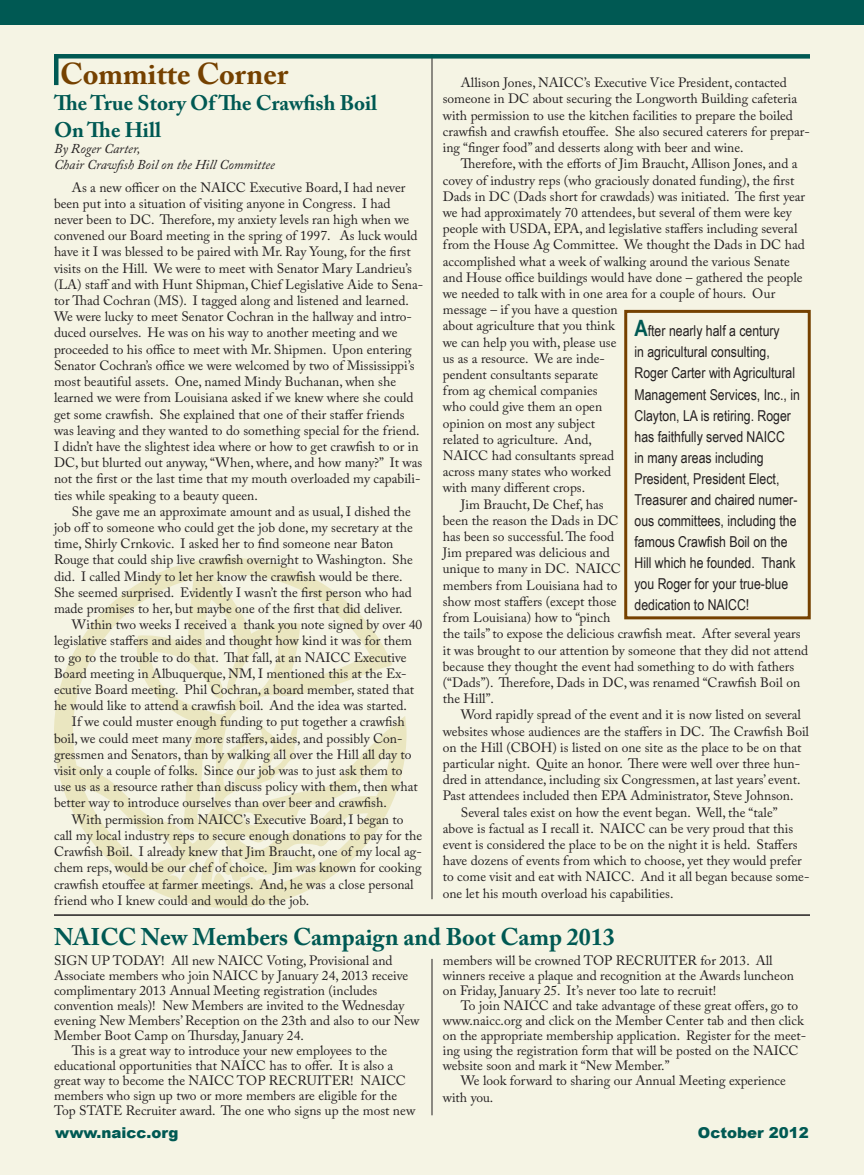
<style>
.page{position:relative;width:864px;height:1175px;background:#fff}
.page>*{position:absolute;margin:0;border:0;box-sizing:border-box;transform-origin:0 0}
.t1{font:700 30px "Adobe Caslon Pro";color:#754100}
.t2{font:700 24px "Adobe Caslon Pro";color:#005953}
.t3{font:700 21px "Adobe Caslon Pro";color:#005953}
.t4{font:15px/21px "Arial Narrow";color:#231f20}
.t5{font:900 15px "Arial";color:#005953}
.t6{font:13.5px/16.2px "Adobe Caslon Pro";color:#231f20}
.t7{font:italic 13.5px "Adobe Caslon Pro";color:#231f20}
.s1{font-weight:700;font-size:22.5px;color:#005953}
</style>
<div class="page">
<div style="left:0;top:16px;width:864px;height:1158px;background:#f5f4e4"></div>
<svg style="left:54px;top:558px;width:353px;height:350px"></svg>
<div style="left:1px;top:0;width:863px;height:25px;background:#005953"></div>
<hr style="left:432px;top:54px;width:1px;height:845px;background:#231f20">
<hr style="left:54px;top:54px;width:4px;height:31px;background:#005953">
<div style="left:54px;top:54px;width:756px;height:5px;background:#005953"></div>
<div style="left:624px;top:310px;width:187px;height:309px;border:3px solid #754100"></div>
<hr style="left:54px;top:914px;width:756px;height:1px;background:#231f20">
<hr style="left:432px;top:958px;width:1px;height:157px;background:#231f20">
<p class="t1" style="left:60px;top:56px;width:229px">Committe Corner</p>
<p class="t3" style="left:54px;top:90px;width:325px">The True Story Of The Crawfish Boil</p>
<p class="t3" style="left:54px;top:117px;width:109px">On The Hill</p>
<p class="t7" style="left:54px;top:141px;width:88px">By Roger Carter,</p>
<p class="t7" style="left:54px;top:157px;width:223px">Chair Crawfish Boil on the Hill Committee</p>
<p class="t6" style="left:54px;top:179px;width:371px;text-indent:18px">As a new officer on the NAICC Executive Board, I had never been put into a situation of visiting anyone in Congress. I had<br>never been to DC. Therefore, my anxiety levels ran high when we convened our Board meeting in the spring of 1997. As luck would have it I was blessed to be paired with Mr. Ray Young, for the first visits on the Hill. We were to meet with Senator Mary Landrieu’s (LA) staff and with Hunt Shipman, Chief Legislative Aide to Sena&shy;tor Thad Cochran (MS). I tagged along and listened and learned.<br>We were lucky to meet Senator Cochran in the hallway and intro&shy;duced ourselves. He was on his way to another meeting and we proceeded to his office to meet with Mr. Shipmen. Upon entering Senator Cochran’s office we were welcomed by two of Mississippi’s most beautiful assets. One, named Mindy Buchanan, when she learned we were from Louisiana asked if we knew where she could get some crawfish. She explained that one of their staffer friends was leaving and they wanted to do something special for the friend.<br>I didn’t have the slightest idea where or how to get crawfish to or in DC, but blurted out anyway, “When, where, and how many?” It was not the first or the last time that my mouth overloaded my capabili&shy;ties while speaking to a beauty queen.</p>
<p class="t6" style="left:54px;top:503px;width:360px;text-indent:18px">She gave me an approximate amount and as usual, I dished the job off to someone who could get the job done, my secretary at the time, Shirly Crnkovic. I asked her to find someone near Baton Rouge that could ship live crawfish overnight to Washington. She did. I called Mindy to let her know the crawfish would be there.<br>She seemed surprised. Evidently I wasn’t the first person who had made promises to her, but maybe one of the first that did deliver.</p>
<p class="t6" style="left:72px;top:616px;width:352px">Within two weeks I received a thank you note signed by over 40</p>
<p class="t6" style="left:54px;top:632px;width:360px">legislative staffers and aides and thought how kind it was for them</p>
<p class="t6" style="left:54px;top:649px;width:354px">to go to the trouble to do that. That fall, at an NAICC Executive</p>
<p class="t6" style="left:54px;top:665px;width:354px">Board meeting in Albuquerque, NM, I mentioned this at the Ex-</p>
<p class="t6" style="left:54px;top:681px;width:362px">ecutive Board meeting. Phil Cochran, a board member, stated that</p>
<p class="t6" style="left:54px;top:697px;width:354px">he would like to attend a crawfish boil. And the idea was started.</p>
<p class="t6" style="left:72px;top:713px;width:334px">If we could muster enough funding to put together a crawfish</p>
<p class="t6" style="left:54px;top:730px;width:350px">boil, we could meet many more staffers, aides, and possibly Con-</p>
<p class="t6" style="left:54px;top:746px;width:359px">gressmen and Senators, than by walking all over the Hill all day to</p>
<p class="t6" style="left:54px;top:762px;width:350px">visit only a couple of folks. Since our job was to just ask them to</p>
<p class="t6" style="left:54px;top:778px;width:365px">use us as a resource rather than discuss policy with them, then what</p>
<p class="t6" style="left:54px;top:794px;width:334px">better way to introduce ourselves than over beer and crawfish.</p>
<p class="t6" style="left:54px;top:811px;width:370px;text-indent:18px">With permission from NAICC’s Executive Board, I began to call my local industry reps to secure enough donations to pay for the Crawfish Boil. I already knew that Jim Braucht, one of my local ag&shy;chem reps, would be our chef of choice. Jim was known for cooking crawfish etouffee at farmer meetings. And, he was a close personal friend who I knew could and would do the job.</p>
<p class="t6" style="left:443px;top:74px;width:369px;text-indent:18px">Allison Jones, NAICC’s Executive Vice President, contacted someone in DC about securing the Longworth Building cafeteria with permission to use the kitchen facilities to prepare the boiled crawfish and crawfish etouffee. She also secured caterers for prepar&shy;ing “finger food” and desserts along with beer and wine.</p>
<p class="t6" style="left:443px;top:155px;width:364px;text-indent:18px">Therefore, with the efforts of Jim Braucht, Allison Jones, and a covey of industry reps (who graciously donated funding), the first Dads in DC (Dads short for crawdads) was initiated. The first year we had approximately 70 attendees, but several of them were key people with USDA, EPA, and legislative staffers including several from the House Ag Committee. We thought the Dads in DC had accomplished what a week of walking around the various Senate and House office buildings would have done – gathered the people we needed to talk with in one area for a couple of hours. Our message – if you have a question<br>about agriculture that you think<br>we can help you with, please use<br>us as a resource. We are inde-<br>pendent consultants separate<br>from ag chemical companies<br>who could give them an open<br>opinion on most any subject<br>related to agriculture. And,<br>NAICC had consultants spread<br>across many states who worked<br>with many different crops.</p>
<p class="t6" style="left:443px;top:496px;width:367px;text-indent:18px">Jim Braucht, De Chef, has<br>been the reason the Dads in DC<br>has been so successful. The food<br>Jim prepared was delicious and<br>unique to many in DC. NAICC<br>members from Louisiana had to<br>show most staffers (except those<br>from Louisiana) how to “pinch<br>the tails” to expose the delicious crawfish meat. After several years it was brought to our attention by someone that they did not attend because they thought the event had something to do with fathers (“Dads”). Therefore, Dads in DC, was renamed “Crawfish Boil on the Hill”.</p>
<p class="t6" style="left:443px;top:706px;width:368px;text-indent:18px">Word rapidly spread of the event and it is now listed on several websites whose audiences are the staffers in DC. The Crawfish Boil on the Hill (CBOH) is listed on one site as the place to be on that particular night. Quite an honor. There were well over three hun&shy;dred in attendance, including six Congressmen, at last years’ event.<br>Past attendees included then EPA Administrator, Steve Johnson.</p>
<p class="t6" style="left:443px;top:803px;width:368px;text-indent:18px">Several tales exist on how the event began. Well, the “tale” above is factual as I recall it. NAICC can be very proud that this event is considered the place to be on the night it is held. Staffers have dozens of events from which to choose, yet they would prefer to come visit and eat with NAICC. And it all began because some&shy;one let his mouth overload his capabilities.</p>
<p class="t4" style="left:634px;top:320px;width:147px"><span class="s1">A</span>fter nearly half a century</p>
<p class="t4" style="left:634px;top:341px;width:167px">in agricultural consulting,<br>Roger Carter with Agricultural<br>Management Services, Inc., in<br>Clayton, LA is retiring. Roger has faithfully served NAICC<br>in many areas including<br>President, President Elect,<br>Treasurer and chaired numer&shy;ous committees, including the famous Crawfish Boil on the<br>Hill which he founded. Thank you Roger for your true-blue dedication to NAICC!</p>
<p class="t2" style="left:54px;top:922px;width:562px">NAICC New Members Campaign and Boot Camp 2013</p>
<p class="t6" style="left:443px;top:952px;width:331px">members will be crowned TOP RECRUITER for 2013. All</p>
<p class="t6" style="left:443px;top:968px;width:353px;line-height:15px">winners receive a plaque and recognition at the Awards luncheon on Friday, January 25. It’s never too late to recruit!</p>
<p class="t6" style="left:443px;top:998px;width:365px;line-height:15px;text-indent:18px">To join NAICC and take advantage of these great offers, go to www.naicc.org and click on the Member Center tab and then click on the appropriate membership application. Register for the meet&shy;ing using the registration form that will be posted on the NAICC website soon and mark it “New Member.”</p>
<p class="t6" style="left:443px;top:1072px;width:345px;text-indent:18px">We look forward to sharing our Annual Meeting experience with you.</p>
<p class="t6" style="left:54px;top:952px;width:340px">SIGN UP TODAY! All new NAICC Voting, Provisional and</p>
<p class="t6" style="left:54px;top:968px;width:356px;line-height:15px">Associate members who join NAICC by January 24, 2013 receive complimentary 2013 Annual Meeting registration (includes</p>
<p class="t6" style="left:54px;top:998px;width:367px;line-height:15px">convention meals)! New Members are invited to the Wednesday evening New Members’ Reception on the 23th and also to our New</p>
<p class="t6" style="left:54px;top:1027px;width:251px">Member Boot Camp on Thursday, January 24.</p>
<p class="t6" style="left:54px;top:1043px;width:363px;line-height:15px;text-indent:18px">This is a great way to introduce your new employees to the educational opportunities that NAICC has to offer. It is also a great way to become the NAICC TOP RECRUITER! NAICC members who sign up two or more members are eligible for the Top STATE Recruiter award. The one who signs up the most new</p>
<p class="t5" style="left:55px;top:1122px;width:125px">www.naicc.org</p>
<p class="t5" style="left:698px;top:1122px;width:112px">October 2012</p>
</div>
